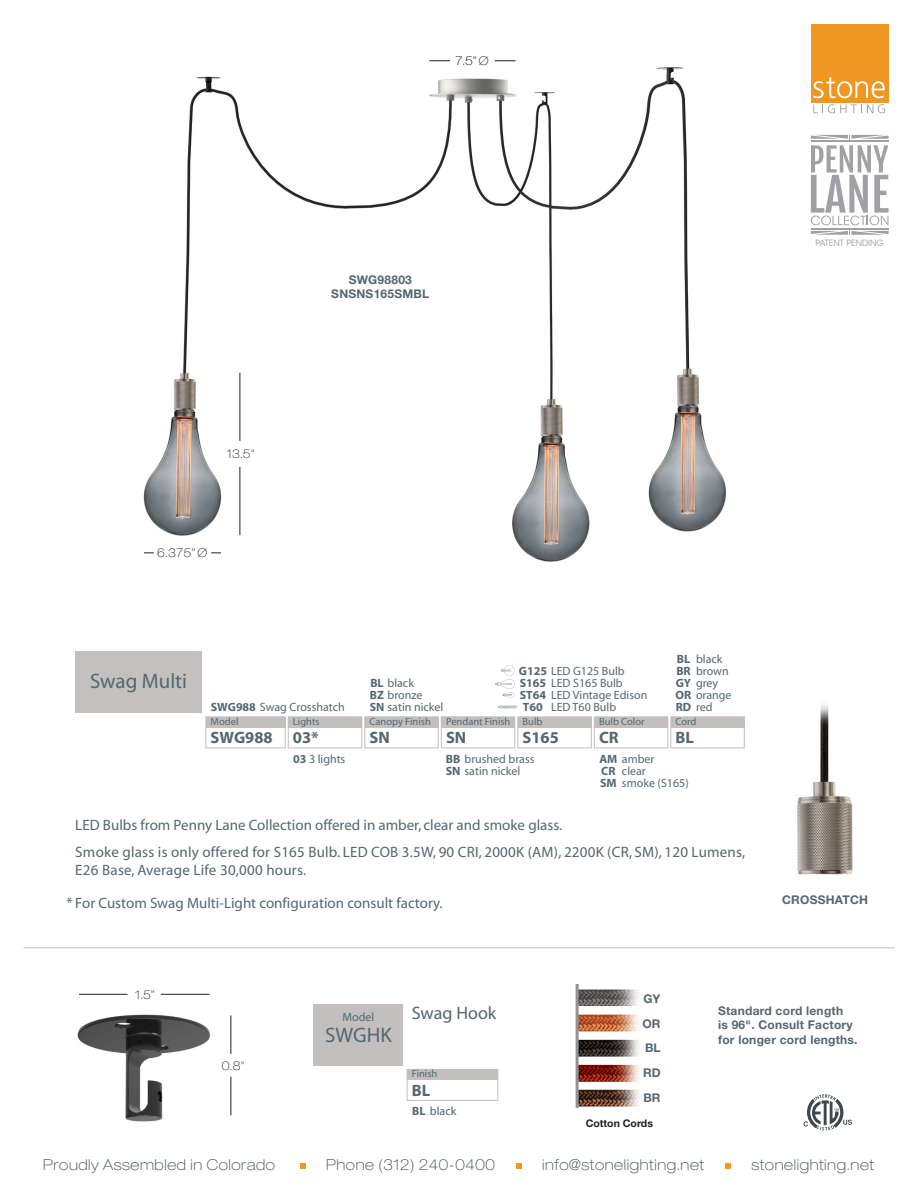
<style>
.page{position:relative;width:918px;height:1188px;background:#fff}
.page>*{position:absolute;margin:0;border:0;box-sizing:border-box;transform-origin:0 0}
.t1{font:21px "Myriad";color:#556770}
.t2{font:18px "Myriad";color:#54666f}
.t3{font:700 16.5px "Myriad";color:#556770}
.t4{font:15px "Myriad";color:#556770}
.t5{font:15px/18px "Myriad";letter-spacing:.015em;color:#54666f}
.t6{font:100 expanded 15px "Helvetica Neue LT Std";letter-spacing:.04em;color:#3f484b}
.t7{font:12px/12px "Myriad";color:#556770}
.t8{font:700 12px/14.4px "Helvetica Neue LT Std";letter-spacing:.02em;color:#556770}
.t9{font:700 12px/14.4px "Helvetica Neue LT Std";letter-spacing:.02em;color:#546670;text-align:center}
.t10{font:700 12px/24.9px "Helvetica Neue LT Std";letter-spacing:.02em;color:#54666f}
.t11{font:100 expanded 12px "Helvetica Neue LT Std";color:#231f20}
.t12{font:12px "Myriad";color:#54666f}
.t13{font:100 expanded 12px "Helvetica Neue LT Std";color:#000}
.t14{font:10.5px "Myriad";color:#556770}
.t15{font:700 10.5px "Helvetica Neue LT Std";color:#231f20}
.t16{font:8.55px "ITC Avant Garde Std";color:#a0a1a5}
.s1{color:#231f20}
.s2{font-weight:700}
</style>
<div class="page">
<img style="left:143px;top:60px;width:584px;height:502px">
<svg style="left:429px;top:61px;width:21px;height:1px"></svg>
<svg style="left:495px;top:61px;width:21px;height:1px"></svg>
<hr style="left:23px;top:947px;width:872px;height:1px;background:#c2bfbe">
<img style="left:579px;top:989px;width:61px;height:118px">
<hr style="left:576px;top:984px;width:3px;height:124px;background:#919396">
<img style="left:77px;top:1014px;width:133px;height:108px">
<hr style="left:231px;top:1015px;width:1px;height:39px;background:#231f20">
<hr style="left:231px;top:1077px;width:1px;height:38px;background:#231f20">
<hr style="left:79px;top:994px;width:48px;height:1px;background:#231f20">
<hr style="left:161px;top:994px;width:48px;height:1px;background:#231f20">
<div style="left:407px;top:1069px;width:91px;height:32px;border:1px solid #c2bfbe"></div>
<div style="left:407px;top:1069px;width:91px;height:11px;background:#c2bfbe"></div>
<div style="left:313px;top:1004px;width:90px;height:61px;background:#c2bfbe"></div>
<img style="left:797px;top:705px;width:56px;height:170px">
<div style="left:205px;top:716px;width:81px;height:32px;border:1px solid #c2bfbe"></div>
<div style="left:206px;top:717px;width:79px;height:10px;background:#c2bfbe"></div>
<div style="left:288px;top:716px;width:74px;height:32px;border:1px solid #c2bfbe"></div>
<div style="left:288px;top:717px;width:74px;height:10px;background:#c2bfbe"></div>
<div style="left:441px;top:716px;width:74px;height:32px;border:1px solid #c2bfbe"></div>
<div style="left:517px;top:716px;width:75px;height:32px;border:1px solid #c2bfbe"></div>
<div style="left:441px;top:717px;width:74px;height:10px;background:#c2bfbe"></div>
<div style="left:518px;top:717px;width:73px;height:10px;background:#c2bfbe"></div>
<div style="left:594px;top:716px;width:74px;height:32px;border:1px solid #c2bfbe"></div>
<div style="left:594px;top:717px;width:74px;height:10px;background:#c2bfbe"></div>
<div style="left:670px;top:716px;width:75px;height:32px;border:1px solid #c2bfbe"></div>
<div style="left:671px;top:717px;width:73px;height:10px;background:#c2bfbe"></div>
<svg style="left:498px;top:705px;width:19px;height:4px"></svg>
<svg style="left:495px;top:665px;width:20px;height:33px"></svg>
<div style="left:364px;top:716px;width:75px;height:32px;border:1px solid #c2bfbe"></div>
<div style="left:365px;top:717px;width:73px;height:10px;background:#c2bfbe"></div>
<div style="left:75px;top:651px;width:127px;height:62px;background:#c3c0bf"></div>
<hr style="left:240px;top:467px;width:1px;height:68px;background:#231f20">
<hr style="left:240px;top:373px;width:1px;height:68px;background:#231f20">
<svg style="left:813px;top:104px;width:72px;height:9px"></svg>
<div style="left:811px;top:24px;width:78px;height:78px;background:#ef9720"></div>
<svg style="left:813px;top:77px;width:72px;height:21px"></svg>
<svg style="left:811px;top:135px;width:78px;height:100px"></svg>
<hr style="left:811px;top:228px;width:78px;height:2px;background:#a0a1a5">
<svg style="left:300px;top:1163px;width:6px;height:5px"></svg>
<svg style="left:516px;top:1163px;width:5px;height:5px"></svg>
<svg style="left:725px;top:1163px;width:6px;height:5px"></svg>
<svg style="left:804px;top:1094px;width:48px;height:37px"></svg>
<p class="t13" style="left:455px;top:54px;width:35px">7.5” <span class="s1">Ø</span></p>
<p class="t9" style="left:331px;top:272px;width:100px">SWG98803<br>SNSNS165SMBL</p>
<p class="t16" style="left:815px;top:238px;width:70px">PATENT PENDING</p>
<p class="t11" style="left:227px;top:447px;width:30px">13.5"</p>
<p class="t11" style="left:157px;top:546px;width:52px">6.375” Ø</p>
<h1 class="t1" style="left:90px;top:671px;width:99px">Swag Multi</h1>
<p class="t7" style="left:696px;top:653px;width:28px">black</p>
<p class="t7" style="left:676px;top:653px;width:57px"><span class="s2">BL<br>BR</span> brown<br><span class="s2">GY</span> grey<br><span class="s2">OR</span> orange<br><span class="s2">RD</span> red</p>
<p class="t7" style="left:519px;top:665px;width:130px"><span class="s2">G125</span> LED G125 Bulb<br><span class="s2">S165</span> LED S165 Bulb<br><span class="s2">ST64</span> LED Vintage Edison<br><span class="s2">T60</span></p>
<p class="t7" style="left:370px;top:677px;width:75px"><span class="s2">BL</span> black<br><span class="s2">BZ</span> bronze<br><span class="s2">SN</span> satin nickel</p>
<p class="t7" style="left:211px;top:701px;width:136px"><span class="s2">SWG988</span> Swag Crosshatch</p>
<h3 class="t3" style="left:211px;top:729px;width:64px">SWG988</h3>
<p class="t7" style="left:551px;top:701px;width:67px">LED T60 Bulb</p>
<p class="t14" style="left:211px;top:716px;width:29px">Model</p>
<p class="t14" style="left:293px;top:716px;width:28px">Lights</p>
<p class="t7" style="left:293px;top:753px;width:54px"><span class="s2">03</span> 3 lights</p>
<p class="t7" style="left:446px;top:753px;width:90px"><span class="s2">BB</span> brushed brass<br><span class="s2">SN</span> satin nickel</p>
<p class="t14" style="left:370px;top:716px;width:63px">Canopy Finish</p>
<p class="t14" style="left:446px;top:716px;width:98px">Pendant Finish Bulb</p>
<h3 class="t3" style="left:523px;top:729px;width:38px">S165</h3>
<h3 class="t3" style="left:599px;top:729px;width:21px">CR</h3>
<p class="t14" style="left:599px;top:716px;width:47px">Bulb Color</p>
<p class="t14" style="left:676px;top:716px;width:23px">Cord</p>
<h3 class="t3" style="left:676px;top:729px;width:20px">BL</h3>
<h3 class="t3" style="left:293px;top:729px;width:27px">03*</h3>
<h3 class="t3" style="left:370px;top:729px;width:22px">SN</h3>
<h3 class="t3" style="left:446px;top:729px;width:22px">SN</h3>
<p class="t7" style="left:599px;top:753px;width:91px"><span class="s2">AM</span> amber<br><span class="s2">CR<br>SM</span> smoke (S165)</p>
<p class="t7" style="left:622px;top:765px;width:25px">clear</p>
<p class="t4" style="left:75px;top:818px;width:489px">LED Bulbs from Penny Lane Collection offered in amber, clear and smoke glass.</p>
<p class="t5" style="left:75px;top:844px;width:671px">Smoke glass is only offered for S165 Bulb. LED COB 3.5W, 90 CRI, 2000K (AM), 2200K (CR, SM), 120 Lumens,<br>E26 Base, Average Life 30,000 hours.</p>
<p class="t4" style="left:67px;top:895px;width:378px">* For Custom Swag Multi-Light configuration consult factory.</p>
<p class="t11" style="left:135px;top:988px;width:21px">1.5”</p>
<p class="t10" style="left:644px;top:986px;width:19px">GY</p>
<p class="t10" style="left:782px;top:887px;width:87px">CROSSHATCH</p>
<p class="t11" style="left:222px;top:1059px;width:25px">0.8"</p>
<p class="t7" style="left:342px;top:1012px;width:33px">Model</p>
<h1 class="t1" style="left:325px;top:1025px;width:68px">SWGHK</h1>
<h2 class="t2" style="left:412px;top:1004px;width:86px">Swag Hook</h2>
<p class="t14" style="left:412px;top:1069px;width:27px">Finish</p>
<h3 class="t3" style="left:412px;top:1082px;width:20px">BL</h3>
<p class="t12" style="left:412px;top:1105px;width:46px"><span class="s2">BL</span> black</p>
<p class="t10" style="left:643px;top:1011px;width:19px">OR</p>
<p class="t10" style="left:645px;top:1036px;width:17px">BL</p>
<p class="t10" style="left:643px;top:1060px;width:19px">RD<br>BR</p>
<p class="t15" style="left:586px;top:1117px;width:69px">Cotton Cords</p>
<p class="t8" style="left:718px;top:1003px;width:141px">Standard cord length<br>is 96". Consult Factory for longer cord lengths.</p>
<p class="t6" style="left:43px;top:1155px;width:233px">Proudly Assembled in Colorado</p>
<p class="t6" style="left:326px;top:1155px;width:170px">Phone (312) 240-0400</p>
<p class="t6" style="left:542px;top:1155px;width:164px">info@stonelighting.net</p>
<p class="t6" style="left:751px;top:1155px;width:124px">stonelighting.net</p>
</div>
